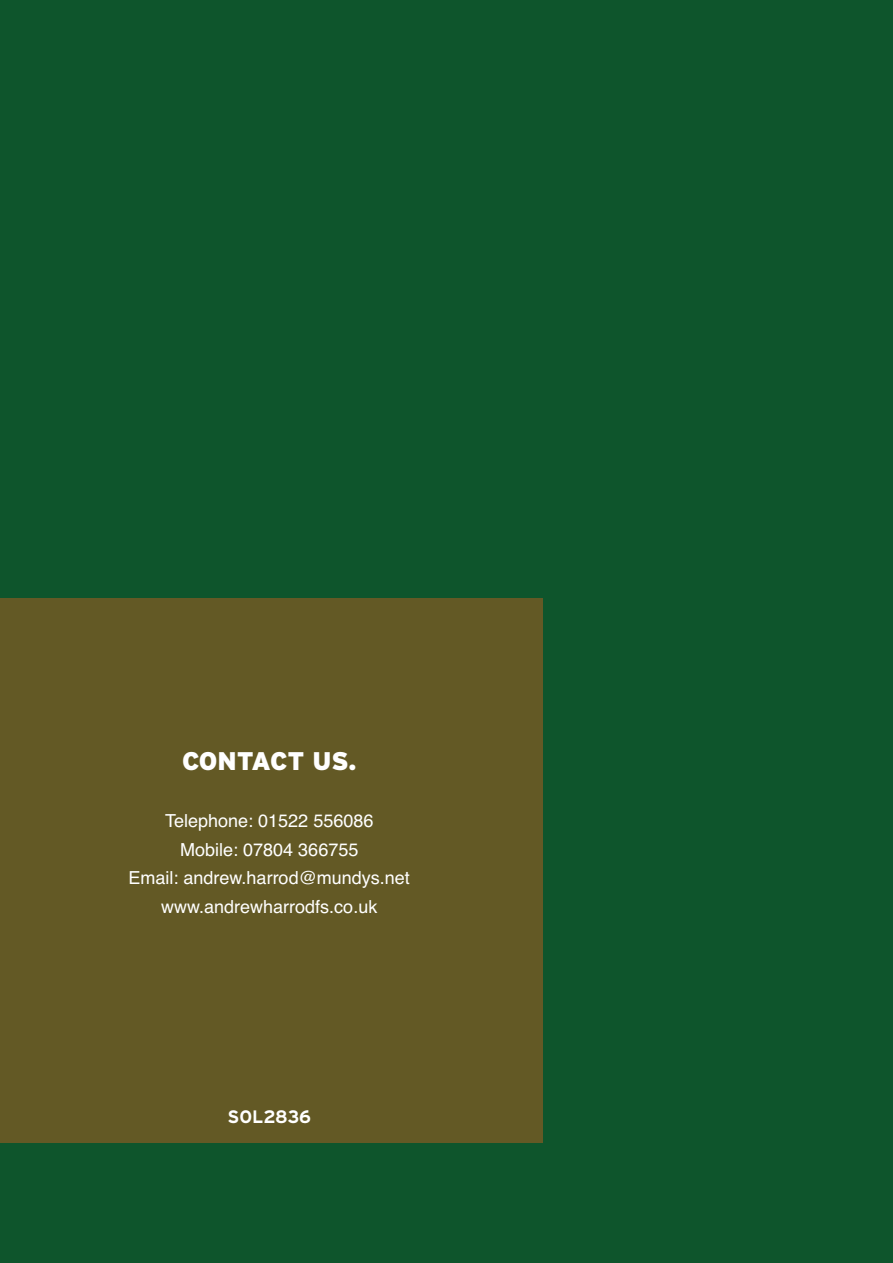
<style>
.page{position:relative;width:893px;height:1263px;background:#0e552c}
.page>*{position:absolute;margin:0;border:0;box-sizing:border-box;transform-origin:0 0}
.t1{font:900 25.5px "Interstate";letter-spacing:-.015em;color:#fff}
.t2{font:18px/28.5px "Helvetica";color:#fff;text-align:center}
.t3{font:700 18px "Interstate";letter-spacing:-.005em;color:#fff}
</style>
<div class="page">
<div style="left:0;top:598px;width:542px;height:545px;background:#635925"></div>
<h1 class="t1" style="left:182px;top:746px;width:176px">CONTACT US.</h1>
<p class="t2" style="left:129px;top:807px;width:283px">Telephone: 01522 556086<br>Mobile: 07804 366755<br>Email: andrew.harrod@mundys.net www.andrewharrodfs.co.uk</p>
<p class="t3" style="left:228px;top:1106px;width:85px">SOL2836</p>
</div>
